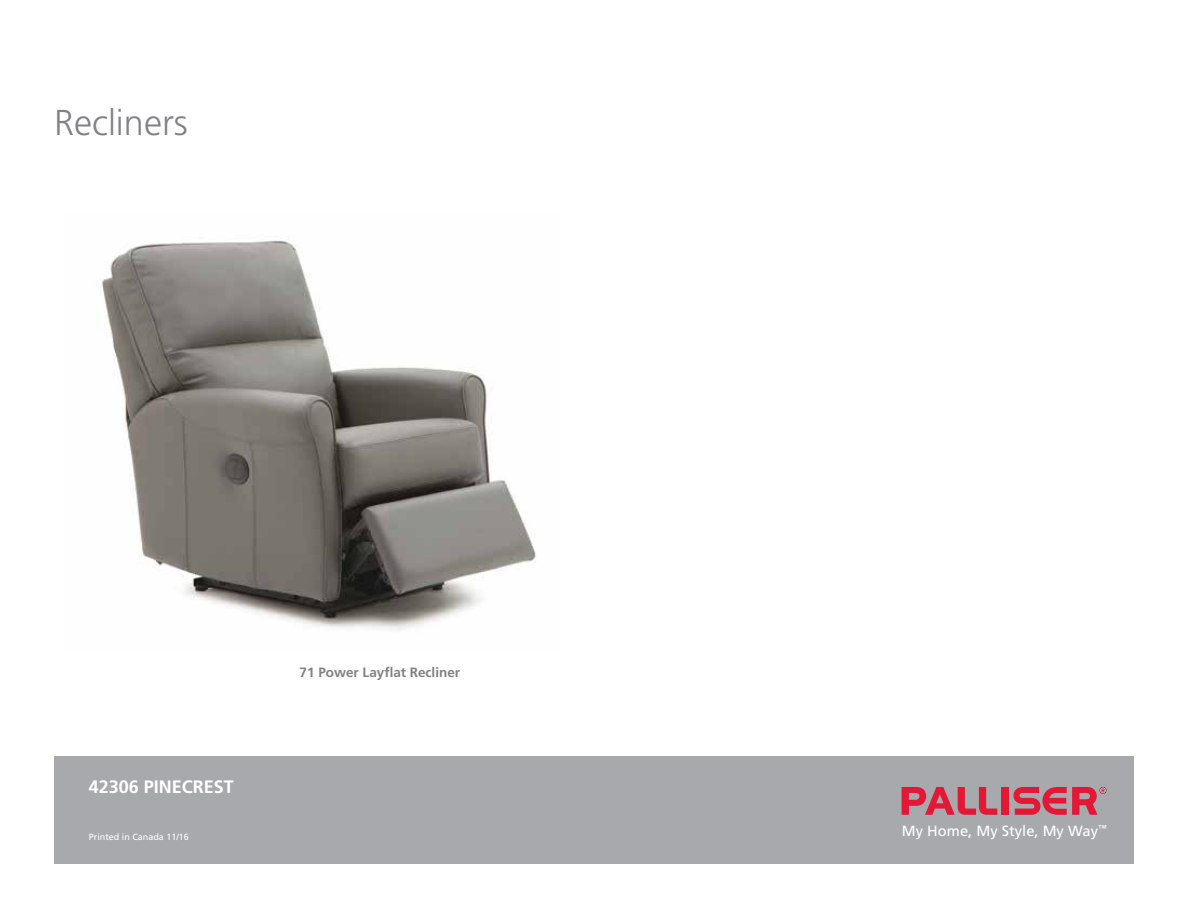
<style>
.page{position:relative;width:1188px;height:918px;background:#fff}
.page>*{position:absolute;margin:0;border:0;box-sizing:border-box;transform-origin:0 0}
.t1{font:300 36px "Frutiger";color:#808285}
.t2{font:700 18px "Frutiger";color:#fff}
.t3{font:14.7px "Frutiger";color:#fff}
.t4{font:700 13.5px "Frutiger";color:#808285}
.t5{font:9px "Frutiger";color:#fff}
</style>
<div class="page">
<img style="left:102px;top:240px;width:434px;height:390px">
<div style="left:54px;top:756px;width:1080px;height:108px;background:#a7a9ac"></div>
<svg style="left:902px;top:787px;width:95px;height:28px"></svg>
<div style="left:1001px;top:787px;width:7px;height:28px;background:#e31837"></div>
<svg style="left:1014px;top:787px;width:93px;height:28px"></svg>
<h1 class="t1" style="left:54px;top:102px;width:135px">Recliners</h1>
<h2 class="t2" style="left:89px;top:776px;width:147px">42306 PINECREST</h2>
<p class="t5" style="left:89px;top:832px;width:102px">Printed in Canada 11/16</p>
<p class="t4" style="left:300px;top:664px;width:162px">71 Power Layflat Recliner</p>
<p class="t3" style="left:902px;top:822px;width:206px">My Home, My Style, My Way<sup>™</sup></p>
</div>
